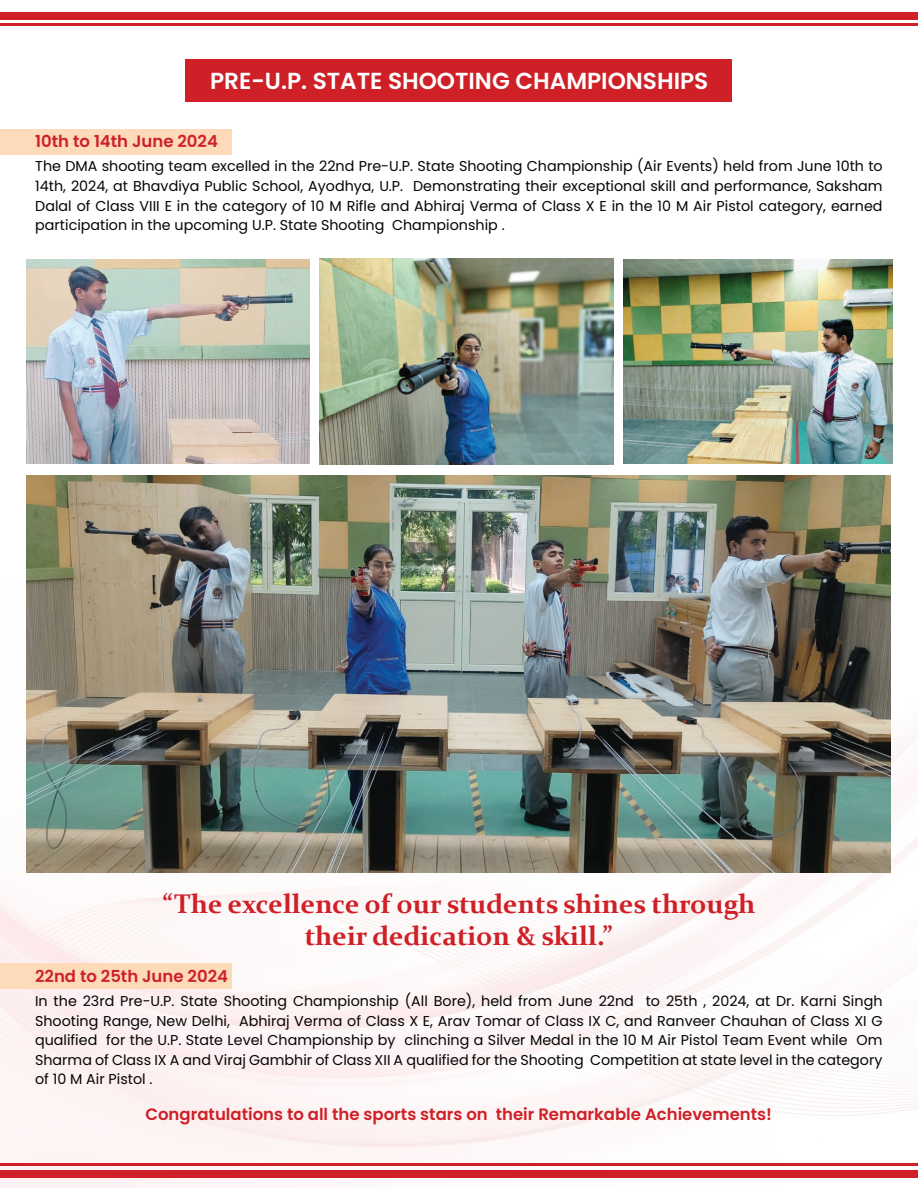
<style>
.page{position:relative;width:918px;height:1188px;background:#fff}
.page>*{position:absolute;margin:0;border:0;box-sizing:border-box;transform-origin:0 0}
.t1{font:700 27px/31.5px "Constantia";color:#ce2026;text-align:center}
.t2{font:600 23.25px "Poppins";color:#fff}
.t3{font:600 16.5px "Poppins";color:#ce2026}
.t4{font:14.25px/19.5px "Poppins";color:#050504;text-align:justify}
</style>
<div class="page">
<img style="left:0;top:576px;width:918px;height:612px">
<div style="left:0;top:129px;width:231px;height:25px;background:#fddaba"></div>
<div style="left:0;top:963px;width:231px;height:25px;background:#fddaba"></div>
<div style="left:186px;top:59px;width:546px;height:43px;background:#ce2026"></div>
<hr style="left:0;top:23px;width:918px;height:3px;background:#ce2026">
<div style="left:0;top:12px;width:918px;height:7px;background:#ce2026"></div>
<hr style="left:0;top:1163px;width:918px;height:3px;background:#ce2026">
<div style="left:0;top:1170px;width:918px;height:8px;background:#ce2026"></div>
<img style="left:27px;top:259px;width:282px;height:205px">
<img style="left:320px;top:258px;width:293px;height:207px">
<img style="left:624px;top:259px;width:268px;height:204px">
<img style="left:27px;top:475px;width:864px;height:398px">
<h2 class="t2" style="left:210px;top:67px;width:500px">PRE-U.P. STATE SHOOTING CHAMPIONSHIPS</h2>
<p class="t3" style="left:35px;top:132px;width:184px">10th to 14th June 2024</p>
<p class="t4" style="left:35px;top:157px;width:849px">The DMA shooting team excelled in the 22nd Pre-U.P. State Shooting Championship (Air Events) held from June 10th to 14th, 2024, at Bhavdiya Public School, Ayodhya, U.P. Demonstrating their exceptional skill and performance, Saksham Dalal of Class VIII E in the category of 10 M Rifle and Abhiraj Verma of Class X E in the 10 M Air Pistol category, earned participation in the upcoming U.P. State Shooting Championship .</p>
<h1 class="t1" style="left:163px;top:887px;width:594px">“The excellence of our students shines through their dedication &amp; skill.”</h1>
<p class="t3" style="left:35px;top:967px;width:194px">22nd to 25th June 2024</p>
<p class="t4" style="left:35px;top:992px;width:849px">In the 23rd Pre-U.P. State Shooting Championship (All Bore), held from June 22nd to 25th , 2024, at Dr. Karni Singh Shooting Range, New Delhi, Abhiraj Verma of Class X E, Arav Tomar of Class IX C, and Ranveer Chauhan of Class XI G qualified for the U.P. State Level Championship by clinching a Silver Medal in the 10 M Air Pistol Team Event while Om Sharma of Class IX A and Viraj Gambhir of Class XII A qualified for the Shooting Competition at state level in the category of 10 M Air Pistol .</p>
<p class="t3" style="left:145px;top:1105px;width:628px">Congratulations to all the sports stars on their Remarkable Achievements!</p>
</div>
